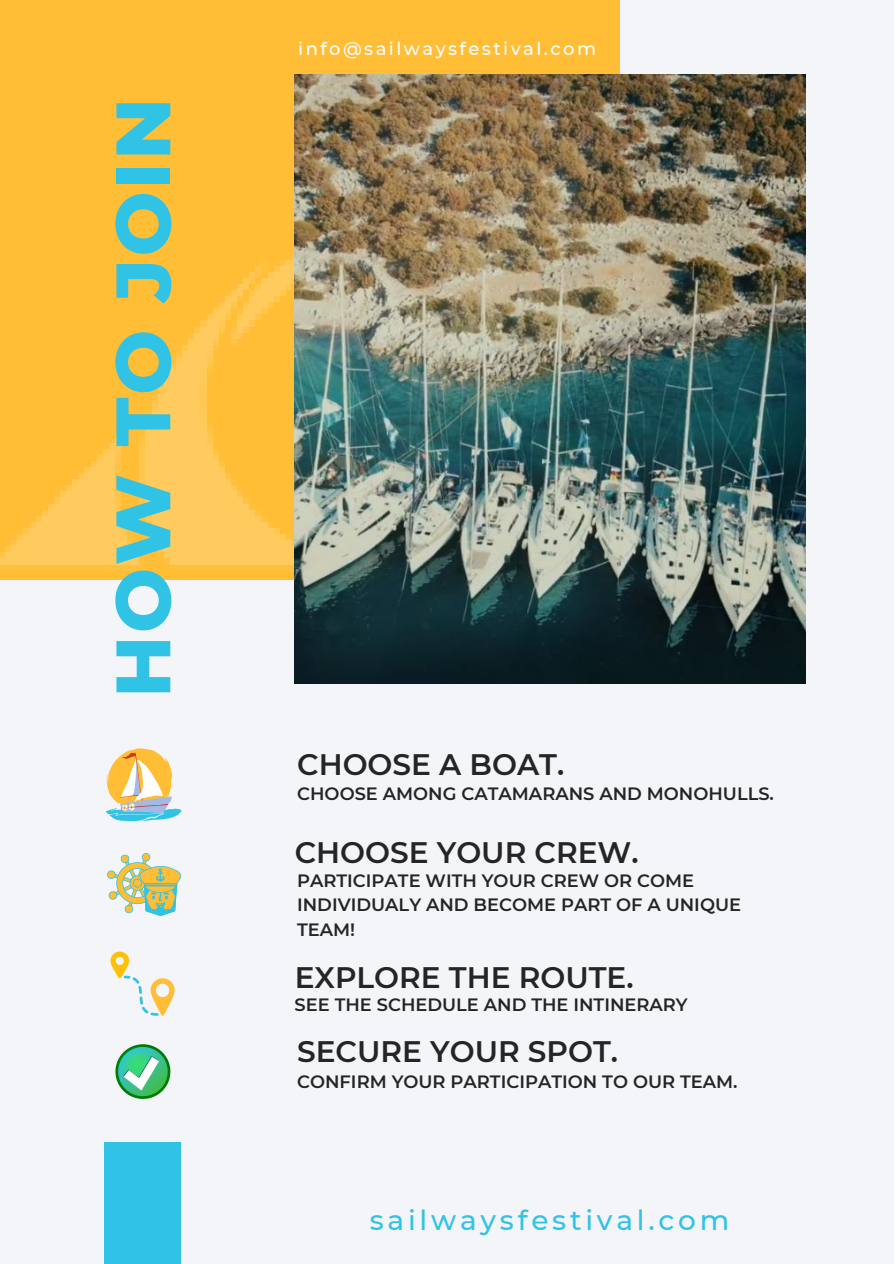
<style>
.page{position:relative;width:894px;height:1264px;background:#fff}
.page>*{position:absolute;margin:0;border:0;box-sizing:border-box;transform-origin:0 0}
.t1{font:800 76.95px "Montserrat";letter-spacing:.035em;color:#31c3e6}
.t2{font:600 29.55px "Montserrat";color:#242524}
.t3{font:500 27.9px "Montserrat";letter-spacing:.135em;color:#31c3e6}
.t4{font:500 18px "Montserrat";letter-spacing:.135em;color:#fff}
.t5{font:600 17.85px/24.8px "Montserrat";color:#242524}
</style>
<div class="page">
<div style="left:0;top:0;width:893px;height:1263px;background:#f3f5f9"></div>
<div style="left:0;top:0;width:619px;height:580px;background:#ffbe36"></div>
<img style="left:0;top:253px;width:294px;height:312px">
<img style="left:294px;top:74px;width:510px;height:609px">
<div style="left:104px;top:1141px;width:77px;height:122px;background:#31c3e6"></div>
<svg style="left:106px;top:748px;width:75px;height:73px"></svg>
<svg style="left:107px;top:853px;width:74px;height:63px"></svg>
<svg style="left:115px;top:1044px;width:55px;height:55px"></svg>
<svg style="left:110px;top:951px;width:65px;height:64px"></svg>
<p class="t1" style="left:96px;top:697px;width:601px;rotate:-90deg">HOW TO JOIN</p>
<p class="t4" style="left:298px;top:38px;width:299px">info@sailwaysfestival.com</p>
<p class="t2" style="left:297px;top:746px;width:268px">CHOOSE A BOAT.</p>
<p class="t5" style="left:297px;top:780px;width:478px">CHOOSE AMONG CATAMARANS AND MONOHULLS.</p>
<p class="t2" style="left:294px;top:834px;width:345px">CHOOSE YOUR CREW.</p>
<p class="t5" style="left:297px;top:867px;width:445px">PARTICIPATE WITH YOUR CREW OR COME<br>INDIVIDUALY AND BECOME PART OF A UNIQUE<br>TEAM!</p>
<p class="t2" style="left:294px;top:958px;width:340px">EXPLORE THE ROUTE.</p>
<p class="t5" style="left:294px;top:992px;width:394px">SEE THE SCHEDULE AND THE INTINERARY</p>
<p class="t2" style="left:297px;top:1033px;width:322px">SECURE YOUR SPOT.</p>
<p class="t5" style="left:297px;top:1069px;width:442px">CONFIRM YOUR PARTICIPATION TO OUR TEAM.</p>
<p class="t3" style="left:369px;top:1202px;width:361px">sailwaysfestival.com</p>
</div>
